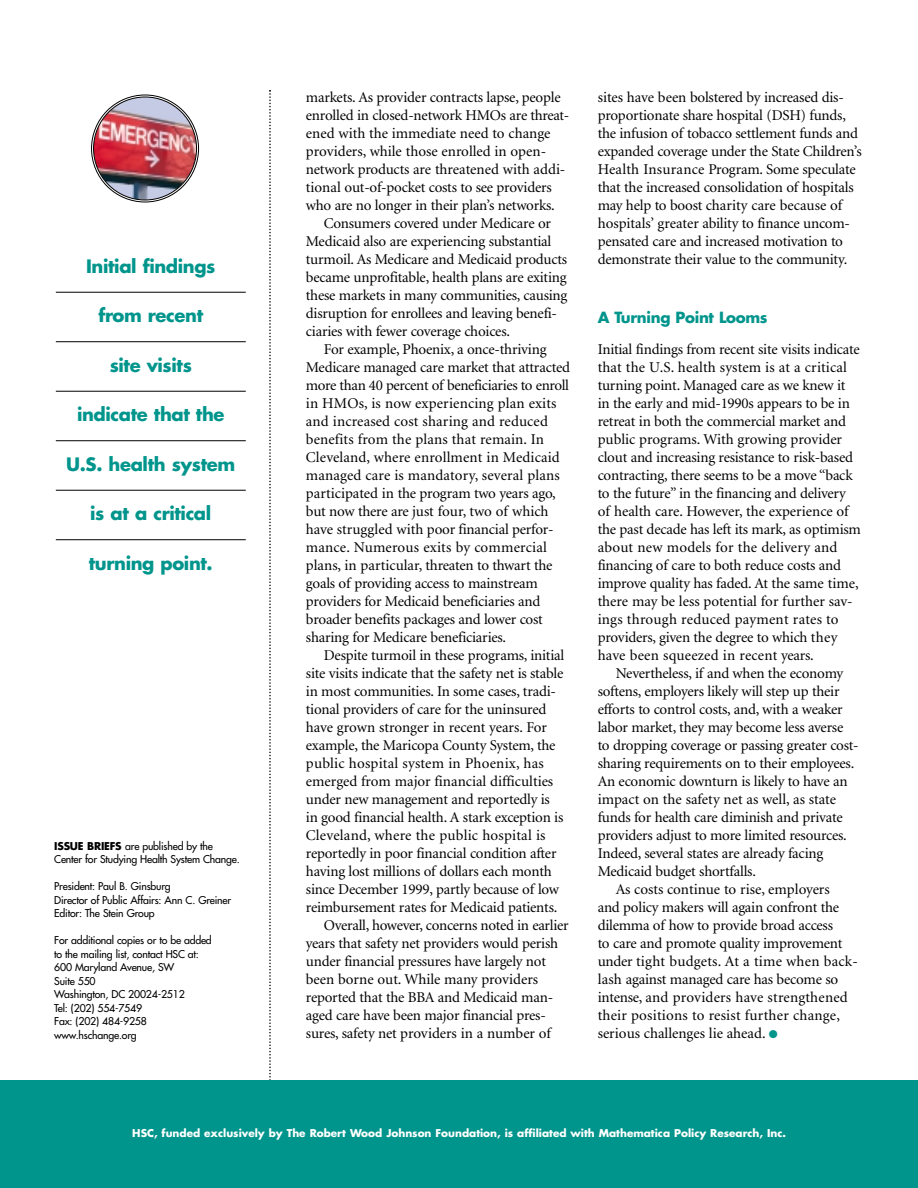
<style>
.page{position:relative;width:918px;height:1188px;background:#fff}
.page>*{position:absolute;margin:0;border:0;box-sizing:border-box;transform-origin:0 0}
.t1{font:700 18px "Futura";letter-spacing:-.02em;color:#00958c}
.t2{font:15px/18px "Minion";letter-spacing:-.015em;color:#000}
.t3{font:15px "Minion";letter-spacing:.015em;color:#000}
.t4{font:15px "Minion";letter-spacing:.01em;color:#000}
.t5{font:700 15px "Futura";letter-spacing:-.02em;color:#00958c}
.t6{font:10.5px/13.5px "Futura";letter-spacing:-.015em;color:#000}
.t7{font:700 10.5px "Futura";color:#fff}
.s1{font-weight:700}
.s2{color:#00958c}
</style>
<div class="page">
<svg style="left:269px;top:90px;width:2px;height:990px"></svg>
<div style="left:0;top:1080px;width:918px;height:108px;background:#00958c"></div>
<img style="left:91px;top:94px;width:109px;height:109px">
<hr style="left:56px;top:292px;width:190px;height:1px;background:#000">
<hr style="left:56px;top:341px;width:190px;height:1px;background:#000">
<hr style="left:56px;top:391px;width:190px;height:1px;background:#000">
<hr style="left:56px;top:440px;width:190px;height:1px;background:#000">
<hr style="left:56px;top:490px;width:190px;height:1px;background:#000">
<hr style="left:56px;top:539px;width:190px;height:1px;background:#000">
<p class="t1" style="left:86px;top:258px;width:131px">Initial findings</p>
<p class="t1" style="left:98px;top:307px;width:106px">from recent</p>
<p class="t1" style="left:110px;top:357px;width:84px">site visits</p>
<p class="t1" style="left:77px;top:406px;width:149px">indicate that the</p>
<p class="t1" style="left:66px;top:456px;width:171px">U.S. health system</p>
<p class="t1" style="left:90px;top:505px;width:123px">is at a critical</p>
<p class="t1" style="left:89px;top:555px;width:126px">turning point.</p>
<p class="t6" style="left:54px;top:840px;width:187px"><span class="s1">ISSUE BRIEFS</span> are published by the<br>Center for Studying Health System Change.</p>
<p class="t6" style="left:54px;top:880px;width:178px">President: Paul B. Ginsburg<br>Director of Public Affairs: Ann C. Greiner<br>Editor: The Stein Group</p>
<p class="t6" style="left:54px;top:934px;width:159px">For additional copies or to be added to the mailing list, contact HSC at:<br>600 Maryland Avenue, SW<br>Suite 550<br>Washington, DC 20024-2512<br>Tel: (202) 554-7549<br>Fax: (202) 484-9258 www.hschange.org</p>
<p class="t2" style="left:306px;top:90px;width:256px">markets. As provider contracts lapse, people</p>
<p class="t2" style="left:306px;top:108px;width:265px">enrolled in closed-network HMOs are threat-</p>
<p class="t2" style="left:306px;top:126px;width:246px">ened with the immediate need to change</p>
<p class="t2" style="left:306px;top:144px;width:242px">providers, while those enrolled in open-</p>
<p class="t2" style="left:306px;top:162px;width:261px">network products are threatened with addi-</p>
<p class="t2" style="left:306px;top:180px;width:247px">tional out-of-pocket costs to see providers</p>
<p class="t2" style="left:306px;top:198px;width:251px">who are no longer in their plan’s networks.</p>
<p class="t2" style="left:324px;top:216px;width:229px">Consumers covered under Medicare or</p>
<p class="t2" style="left:306px;top:234px;width:247px">Medicaid also are experiencing substantial</p>
<p class="t2" style="left:306px;top:252px;width:263px">turmoil. As Medicare and Medicaid products</p>
<p class="t2" style="left:306px;top:270px;width:262px">became unprofitable, health plans are exiting</p>
<p class="t2" style="left:306px;top:288px;width:263px">these markets in many communities, causing</p>
<p class="t2" style="left:306px;top:306px;width:253px">disruption for enrollees and leaving benefi-</p>
<p class="t2" style="left:306px;top:324px;width:206px">ciaries with fewer coverage choices.</p>
<p class="t2" style="left:324px;top:342px;width:224px">For example, Phoenix, a once-thriving</p>
<p class="t2" style="left:306px;top:360px;width:266px">Medicare managed care market that attracted</p>
<p class="t2" style="left:306px;top:378px;width:265px">more than 40 percent of beneficiaries to enroll</p>
<p class="t4" style="left:306px;top:398px;width:252px">in HMOs, is now experiencing plan exits</p>
<p class="t4" style="left:306px;top:416px;width:244px">and increased cost sharing and reduced</p>
<p class="t4" style="left:306px;top:434px;width:240px">benefits from the plans that remain. In</p>
<p class="t4" style="left:306px;top:452px;width:255px">Cleveland, where enrollment in Medicaid</p>
<p class="t4" style="left:306px;top:470px;width:255px">managed care is mandatory, several plans</p>
<p class="t2" style="left:306px;top:486px;width:251px">participated in the program two years ago,</p>
<p class="t2" style="left:306px;top:504px;width:244px">but now there are just four, two of which</p>
<p class="t2" style="left:306px;top:522px;width:249px">have struggled with poor financial perfor-</p>
<p class="t3" style="left:306px;top:542px;width:243px">mance. Numerous exits by commercial</p>
<p class="t2" style="left:306px;top:558px;width:248px">plans, in particular, threaten to thwart the</p>
<p class="t2" style="left:306px;top:576px;width:233px">goals of providing access to mainstream</p>
<p class="t2" style="left:306px;top:594px;width:236px">providers for Medicaid beneficiaries and</p>
<p class="t2" style="left:306px;top:612px;width:238px">broader benefits packages and lower cost</p>
<p class="t2" style="left:306px;top:630px;width:202px">sharing for Medicare beneficiaries.</p>
<p class="t2" style="left:324px;top:648px;width:242px">Despite turmoil in these programs, initial</p>
<p class="t2" style="left:306px;top:666px;width:259px">site visits indicate that the safety net is stable</p>
<p class="t2" style="left:306px;top:684px;width:252px">in most communities. In some cases, tradi-</p>
<p class="t2" style="left:306px;top:702px;width:242px">tional providers of care for the uninsured</p>
<p class="t2" style="left:306px;top:720px;width:243px">have grown stronger in recent years. For</p>
<p class="t2" style="left:306px;top:738px;width:251px">example, the Maricopa County System, the</p>
<p class="t3" style="left:306px;top:758px;width:239px">public hospital system in Phoenix, has</p>
<p class="t2" style="left:306px;top:774px;width:249px">emerged from major financial difficulties</p>
<p class="t2" style="left:306px;top:792px;width:245px">under new management and reportedly is</p>
<p class="t2" style="left:306px;top:810px;width:259px">in good financial health. A stark exception is</p>
<p class="t3" style="left:306px;top:830px;width:241px">Cleveland, where the public hospital is</p>
<p class="t2" style="left:306px;top:846px;width:252px">reportedly in poor financial condition after</p>
<p class="t2" style="left:306px;top:864px;width:247px">having lost millions of dollars each month</p>
<p class="t2" style="left:306px;top:882px;width:255px">since December 1999, partly because of low</p>
<p class="t2" style="left:306px;top:900px;width:253px">reimbursement rates for Medicaid patients.</p>
<p class="t2" style="left:324px;top:918px;width:246px">Overall, however, concerns noted in earlier</p>
<p class="t2" style="left:306px;top:936px;width:254px">years that safety net providers would perish</p>
<p class="t2" style="left:306px;top:954px;width:242px">under financial pressures have largely not</p>
<p class="t2" style="left:306px;top:972px;width:234px">been borne out. While many providers</p>
<p class="t2" style="left:306px;top:990px;width:249px">reported that the BBA and Medicaid man-</p>
<p class="t2" style="left:306px;top:1008px;width:241px">aged care have been major financial pres-</p>
<p class="t2" style="left:306px;top:1026px;width:247px">sures, safety net providers in a number of</p>
<p class="t2" style="left:598px;top:90px;width:266px">sites have been bolstered by increased dis&shy;proportionate share hospital (DSH) funds, the infusion of tobacco settlement funds and expanded coverage under the State Children’s Health Insurance Program. Some speculate that the increased consolidation of hospitals may help to boost charity care because of hospitals’ greater ability to finance uncom&shy;pensated care and increased motivation to demonstrate their value to the community.</p>
<p class="t5" style="left:598px;top:310px;width:171px">A Turning Point Looms</p>
<p class="t2" style="left:598px;top:342px;width:265px">Initial findings from recent site visits indicate that the U.S. health system is at a critical turning point. Managed care as we knew it in the early and mid-1990s appears to be in retreat in both the commercial market and public programs. With growing provider clout and increasing resistance to risk-based contracting, there seems to be a move “back to the future” in the financing and delivery of health care. However, the experience of the past decade has left its mark, as optimism about new models for the delivery and financing of care to both reduce costs and improve quality has faded. At the same time, there may be less potential for further sav&shy;ings through reduced payment rates to providers, given the degree to which they have been squeezed in recent years.</p>
<p class="t2" style="left:616px;top:666px;width:229px">Nevertheless, if and when the economy</p>
<p class="t2" style="left:598px;top:684px;width:243px">softens, employers likely will step up their</p>
<p class="t2" style="left:598px;top:702px;width:246px">efforts to control costs, and, with a weaker</p>
<p class="t2" style="left:598px;top:720px;width:247px">labor market, they may become less averse</p>
<p class="t2" style="left:598px;top:738px;width:263px">to dropping coverage or passing greater cost-</p>
<p class="t2" style="left:598px;top:756px;width:258px">sharing requirements on to their employees.</p>
<p class="t2" style="left:598px;top:774px;width:251px">An economic downturn is likely to have an</p>
<p class="t2" style="left:598px;top:792px;width:240px">impact on the safety net as well, as state</p>
<p class="t2" style="left:598px;top:810px;width:247px">funds for health care diminish and private</p>
<p class="t2" style="left:598px;top:828px;width:251px">providers adjust to more limited resources.</p>
<p class="t2" style="left:598px;top:846px;width:227px">Indeed, several states are already facing</p>
<p class="t2" style="left:598px;top:864px;width:160px">Medicaid budget shortfalls.</p>
<p class="t2" style="left:616px;top:882px;width:216px">As costs continue to rise, employers</p>
<p class="t2" style="left:598px;top:900px;width:243px">and policy makers will again confront the</p>
<p class="t2" style="left:598px;top:918px;width:237px">dilemma of how to provide broad access</p>
<p class="t2" style="left:598px;top:936px;width:246px">to care and promote quality improvement</p>
<p class="t3" style="left:598px;top:956px;width:262px">under tight budgets. At a time when back-</p>
<p class="t2" style="left:598px;top:972px;width:242px">lash against managed care has become so</p>
<p class="t3" style="left:598px;top:992px;width:252px">intense, and providers have strengthened</p>
<p class="t3" style="left:598px;top:1010px;width:244px">their positions to resist further change,</p>
<p class="t2" style="left:598px;top:1026px;width:181px">serious challenges lie ahead. <span class="s2">●</span></p>
<p class="t7" style="left:132px;top:1128px;width:655px">HSC, funded exclusively by The Robert Wood Johnson Foundation, is affiliated with Mathematica Policy Research, Inc.</p>
</div>
